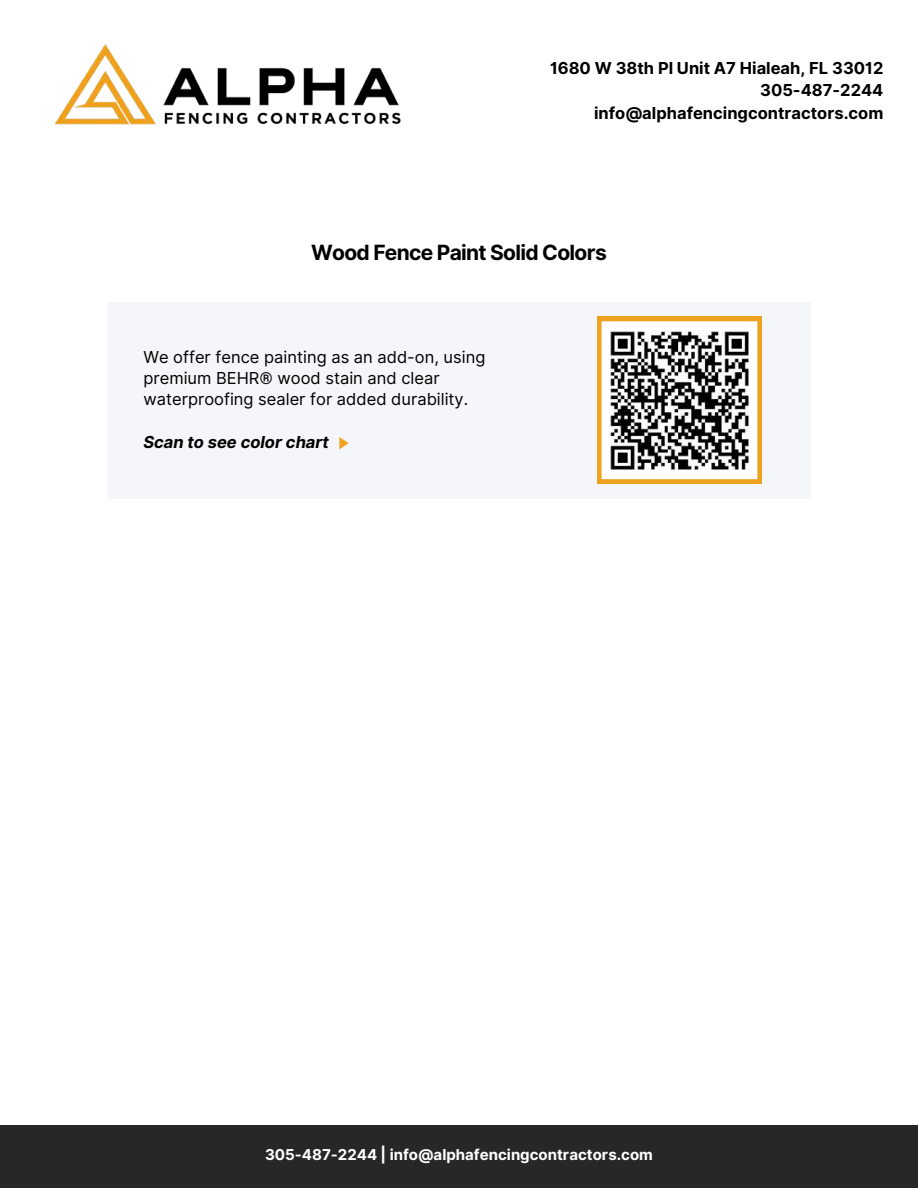
<style>
.page{position:relative;width:918px;height:1188px;background:#fff}
.page>*{position:absolute;margin:0;border:0;box-sizing:border-box;transform-origin:0 0}
.t1{font:700 21px "Inter";letter-spacing:-.03em;color:#000}
.t2{font:16.5px/21.3px "Inter";color:#000}
.t3{font:700 16.5px/22.5px "Inter";color:#000;text-align:right}
.t4{font:italic 700 16.5px "Inter";color:#000}
.t5{font:700 15px "Inter";color:#fff}
</style>
<div class="page">
<img style="left:54px;top:44px;width:347px;height:81px">
<div style="left:0;top:1126px;width:918px;height:62px;background:#272727"></div>
<div style="left:107px;top:302px;width:704px;height:197px;background:#f5f6f9"></div>
<svg style="left:597px;top:317px;width:165px;height:166px"></svg>
<svg style="left:339px;top:437px;width:10px;height:12px"></svg>
<img style="left:605px;top:326px;width:149px;height:149px">
<p class="t3" style="left:550px;top:57px;width:335px">1680 W 38th Pl Unit A7 Hialeah, FL 33012<br>305-487-2244 info@alphafencingcontractors.com</p>
<p class="t1" style="left:311px;top:240px;width:297px">Wood Fence Paint Solid Colors</p>
<p class="t2" style="left:143px;top:346px;width:344px">We offer fence painting as an add-on, using premium BEHR® wood stain and clear waterproofing sealer for added durability.</p>
<p class="t4" style="left:143px;top:432px;width:187px">Scan to see color chart</p>
<p class="t5" style="left:265px;top:1146px;width:389px">305-487-2244 | info@alphafencingcontractors.com</p>
</div>
